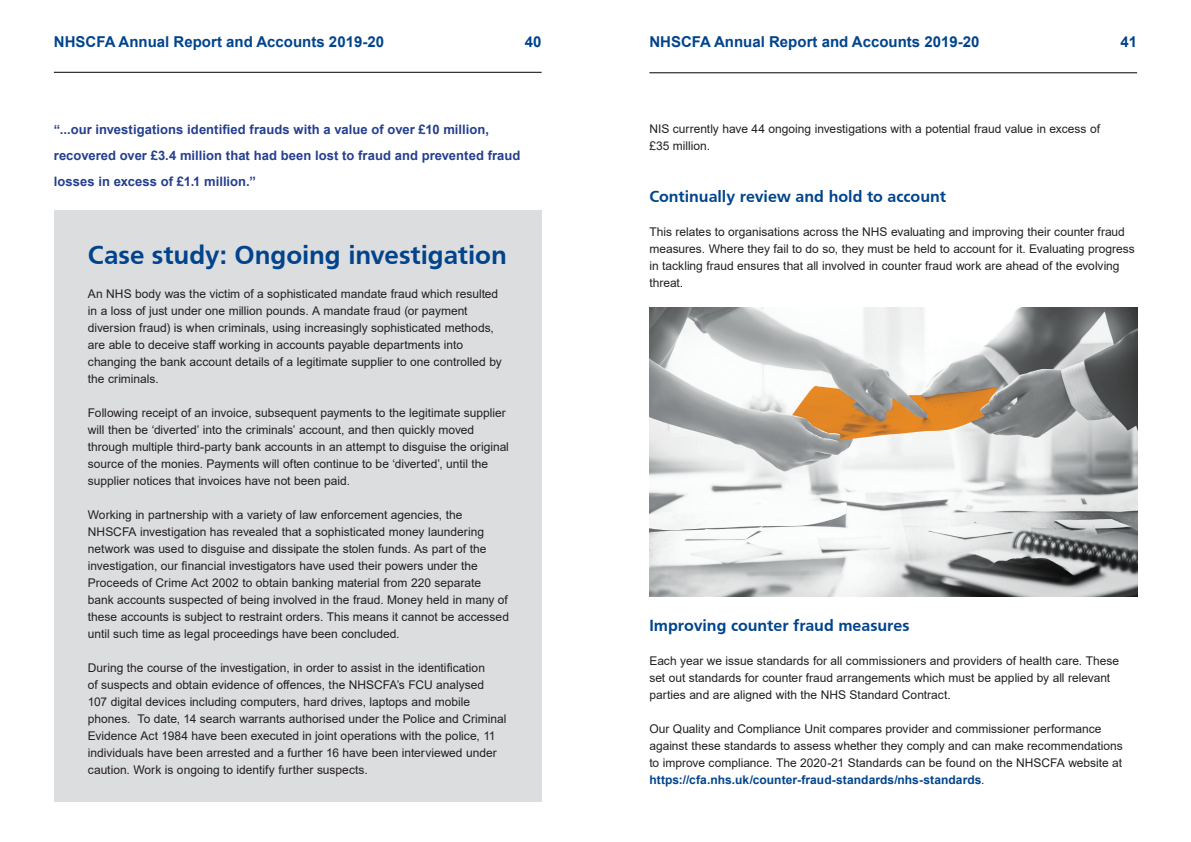
<style>
.page{position:relative;width:1191px;height:842px;background:#fff}
.page>*{position:absolute;margin:0;border:0;box-sizing:border-box;transform-origin:0 0}
.t1{font:700 26px "Frutiger";letter-spacing:-.005em;color:#01448c}
.t2{font:700 16px "Frutiger";letter-spacing:-.005em;color:#01448c}
.t3{font:700 15px "Arial";color:#01448c}
.t4{font:700 13px/26px "Arial";letter-spacing:.005em;color:#253f8e}
.t5{font:12px/17px "Arial";color:#231f20}
.s1{font-weight:700;color:#01448c}
</style>
<div class="page">
<hr style="left:54px;top:72px;width:487px;height:1px;background:#000">
<hr style="left:649px;top:72px;width:488px;height:1px;background:#000">
<div style="left:54px;top:210px;width:487px;height:592px;background:#dcdddf"></div>
<img style="left:649px;top:307px;width:488px;height:290px">
<p class="t3" style="left:54px;top:31px;width:332px">NHSCFA Annual Report and Accounts 2019-20</p>
<p class="t3" style="left:525px;top:31px;width:18px">40</p>
<p class="t3" style="left:649px;top:31px;width:332px">NHSCFA Annual Report and Accounts 2019-20</p>
<p class="t3" style="left:1120px;top:31px;width:18px">41</p>
<p class="t4" style="left:54px;top:117px;width:468px">“...our investigations identified frauds with a value of over £10 million, recovered over £3.4 million that had been lost to fraud and prevented fraud losses in excess of £1.1 million.”</p>
<p class="t1" style="left:88px;top:239px;width:420px">Case study: Ongoing investigation</p>
<p class="t5" style="left:88px;top:285px;width:415px">An NHS body was the victim of a sophisticated mandate fraud which resulted in a loss of just under one million pounds. A mandate fraud (or payment diversion fraud) is when criminals, using increasingly sophisticated methods, are able to deceive staff working in accounts payable departments into changing the bank account details of a legitimate supplier to one controlled by the criminals.</p>
<p class="t5" style="left:88px;top:404px;width:422px">Following receipt of an invoice, subsequent payments to the legitimate supplier will then be ‘diverted’ into the criminals’ account, and then quickly moved through multiple third-party bank accounts in an attempt to disguise the original source of the monies. Payments will often continue to be ‘diverted’, until the supplier notices that invoices have not been paid.</p>
<p class="t5" style="left:88px;top:506px;width:422px">Working in partnership with a variety of law enforcement agencies, the NHSCFA investigation has revealed that a sophisticated money laundering network was used to disguise and dissipate the stolen funds. As part of the investigation, our financial investigators have used their powers under the Proceeds of Crime Act 2002 to obtain banking material from 220 separate bank accounts suspected of being involved in the fraud. Money held in many of these accounts is subject to restraint orders. This means it cannot be accessed until such time as legal proceedings have been concluded.</p>
<p class="t5" style="left:88px;top:659px;width:420px">During the course of the investigation, in order to assist in the identification<br>of suspects and obtain evidence of offences, the NHSCFA’s FCU analysed 107 digital devices including computers, hard drives, laptops and mobile phones. To date, 14 search warrants authorised under the Police and Criminal Evidence Act 1984 have been executed in joint operations with the police, 11 individuals have been arrested and a further 16 have been interviewed under caution. Work is ongoing to identify further suspects.</p>
<p class="t5" style="left:649px;top:121px;width:452px">NIS currently have 44 ongoing investigations with a potential fraud value in excess of £35 million.</p>
<p class="t2" style="left:649px;top:188px;width:298px">Continually review and hold to account</p>
<p class="t5" style="left:649px;top:224px;width:487px">This relates to organisations across the NHS evaluating and improving their counter fraud measures. Where they fail to do so, they must be held to account for it. Evaluating progress in tackling fraud ensures that all involved in counter fraud work are ahead of the evolving threat.</p>
<p class="t2" style="left:649px;top:616px;width:262px">Improving counter fraud measures</p>
<p class="t5" style="left:649px;top:652px;width:471px">Each year we issue standards for all commissioners and providers of health care. These set out standards for counter fraud arrangements which must be applied by all relevant parties and are aligned with the NHS Standard Contract.</p>
<p class="t5" style="left:649px;top:720px;width:475px">Our Quality and Compliance Unit compares provider and commissioner performance against these standards to assess whether they comply and can make recommendations to improve compliance. The 2020-21 Standards can be found on the NHSCFA website at <span class="s1">https://cfa.nhs.uk/counter-fraud-standards/nhs-standards</span>.</p>
</div>
